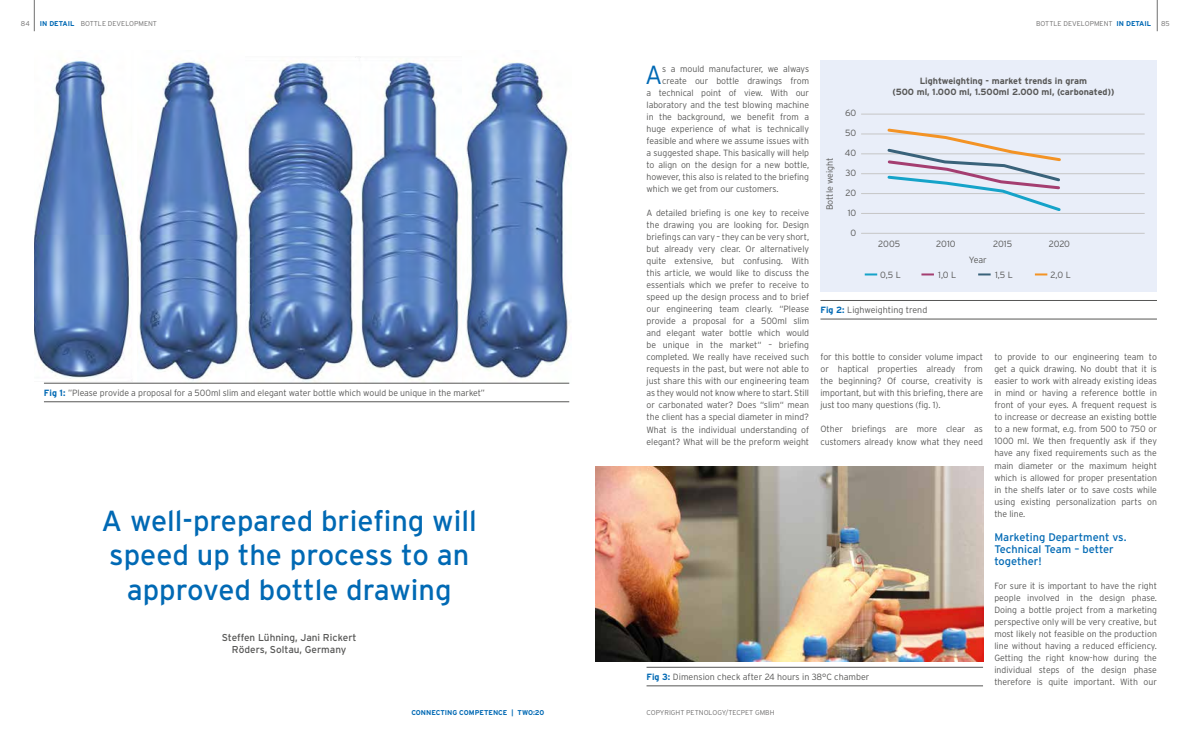
<style>
.page{position:relative;width:1191px;height:738px;background:#fff}
.page>*{position:absolute;margin:0;border:0;box-sizing:border-box;transform-origin:0 0}
.t1{font:29px/34.8px "Interstate";color:#0069b4;text-align:center}
.t2{font:300 26.1px "Interstate";color:#0069b4}
.t3{font:11px/12px "Interstate";color:#0069b4}
.t4{font:10px/12px "Interstate";color:#575756;text-align:center}
.t5{font:300 9px/12px "Interstate";letter-spacing:-.005em;color:#575756;text-align:justify}
.t6{font:700 9px/10.8px "Interstate";color:#575756;text-align:center}
.t7{font:300 7px "Interstate";color:#706f6f}
.t8{font:700 7px "Interstate";color:#0069b4}
.s1{font-weight:700;color:#0069b4}
</style>
<div class="page">
<hr style="left:1157px;top:0;width:1px;height:31px;background:#706f6f">
<hr style="left:34px;top:0;width:1px;height:31px;background:#706f6f">
<div style="left:820px;top:60px;width:337px;height:231px;background:#e9eef9"></div>
<hr style="left:820px;top:300px;width:337px;height:1px;background:#575756">
<hr style="left:820px;top:318px;width:337px;height:1px;background:#575756">
<hr style="left:861px;top:233px;width:283px;height:1px;background:#c6c6c6">
<hr style="left:861px;top:213px;width:283px;height:1px;background:#c6c6c6">
<hr style="left:861px;top:193px;width:283px;height:1px;background:#c6c6c6">
<hr style="left:861px;top:173px;width:283px;height:1px;background:#c6c6c6">
<hr style="left:861px;top:153px;width:283px;height:1px;background:#c6c6c6">
<hr style="left:861px;top:134px;width:283px;height:1px;background:#c6c6c6">
<hr style="left:861px;top:114px;width:283px;height:1px;background:#c6c6c6">
<svg style="left:885px;top:128px;width:178px;height:83px"></svg>
<svg style="left:864px;top:273px;width:13px;height:2px"></svg>
<svg style="left:921px;top:273px;width:13px;height:2px"></svg>
<svg style="left:978px;top:273px;width:12px;height:2px"></svg>
<svg style="left:1035px;top:273px;width:12px;height:2px"></svg>
<img style="left:595px;top:466px;width:388px;height:194px">
<hr style="left:646px;top:666px;width:337px;height:1px;background:#575756">
<hr style="left:646px;top:685px;width:337px;height:1px;background:#575756">
<img style="left:360px;top:57px;width:210px;height:326px">
<img style="left:246px;top:56px;width:113px;height:326px">
<img style="left:140px;top:60px;width:99px;height:321px">
<img style="left:34px;top:60px;width:106px;height:321px">
<hr style="left:44px;top:382px;width:525px;height:1px;background:#575756">
<hr style="left:44px;top:401px;width:525px;height:1px;background:#575756">
<p class="t7" style="left:21px;top:20px;width:10px">84</p>
<p class="t7" style="left:40px;top:20px;width:119px"><span class="s1">IN DETAIL</span> BOTTLE DEVELOPMENT</p>
<p class="t7" style="left:1036px;top:20px;width:117px">BOTTLE DEVELOPMENT <span class="s1">IN DETAIL</span></p>
<p class="t7" style="left:1161px;top:20px;width:10px">85</p>
<p class="t5" style="left:44px;top:386px;width:442px"><span class="s1">Fig 1:</span> ”Please provide a proposal for a 500ml slim and elegant water bottle which would be unique in the market”</p>
<h1 class="t1" style="left:102px;top:502px;width:377px">A well-prepared briefing will speed up the process to an approved bottle drawing</h1>
<p class="t4" style="left:222px;top:631px;width:136px">Steffen Lühning, Jani Rickert<br>Röders, Soltau, Germany</p>
<h2 class="t2" style="left:645px;top:59px;width:19px">A</h2>
<p class="t5" style="left:662px;top:63px;width:148px">s a mould manufacturer, we always</p>
<p class="t5" style="left:662px;top:75px;width:148px">create our bottle drawings from</p>
<p class="t5" style="left:646px;top:87px;width:164px">a technical point of view. With our</p>
<p class="t5" style="left:646px;top:99px;width:164px">laboratory and the test blowing machine</p>
<p class="t5" style="left:646px;top:111px;width:164px">in the background, we benefit from a</p>
<p class="t5" style="left:646px;top:123px;width:164px">huge experience of what is technically</p>
<p class="t5" style="left:646px;top:135px;width:164px">feasible and where we assume issues with</p>
<p class="t5" style="left:646px;top:147px;width:164px">a suggested shape. This basically will help</p>
<p class="t5" style="left:646px;top:159px;width:164px">to align on the design for a new bottle,</p>
<p class="t5" style="left:646px;top:171px;width:164px">however, this also is related to the briefing</p>
<p class="t5" style="left:646px;top:183px;width:134px">which we get from our customers.</p>
<p class="t5" style="left:646px;top:207px;width:164px">A detailed briefing is one key to receive the drawing you are looking for. Design briefings can vary – they can be very short, but already very clear. Or alternatively quite extensive, but confusing. With this article, we would like to discuss the essentials which we prefer to receive to speed up the design process and to brief our engineering team clearly. “Please provide a proposal for a 500ml slim and elegant water bottle which would be unique in the market“ – briefing completed. We really have received such requests in the past, but were not able to just share this with our engineering team as they would not know where to start. Still or carbonated water? Does “slim“ mean the client has a special diameter in mind?<br>What is the individual understanding of elegant? What will be the preform weight</p>
<p class="t6" style="left:892px;top:75px;width:223px">Lightweighting - market trends in gram<br>(500 ml, 1.000 ml, 1.500ml 2.000 ml, (carbonated))</p>
<p class="t5" style="left:845px;top:107px;width:13px">60</p>
<p class="t5" style="left:845px;top:127px;width:13px">50</p>
<p class="t5" style="left:845px;top:147px;width:13px">40</p>
<p class="t5" style="left:823px;top:210px;width:55px;rotate:-90deg">Bottle weight</p>
<p class="t5" style="left:845px;top:167px;width:12px">30</p>
<p class="t5" style="left:845px;top:186px;width:12px">20</p>
<p class="t5" style="left:847px;top:206px;width:10px">10</p>
<p class="t5" style="left:850px;top:226px;width:7px">0</p>
<p class="t5" style="left:878px;top:238px;width:23px">2005</p>
<p class="t5" style="left:936px;top:238px;width:21px">2010</p>
<p class="t5" style="left:993px;top:238px;width:20px">2015</p>
<p class="t5" style="left:1048px;top:238px;width:23px">2020</p>
<p class="t5" style="left:968px;top:253px;width:20px">Year</p>
<p class="t5" style="left:880px;top:268px;width:22px">0,5 L</p>
<p class="t5" style="left:938px;top:268px;width:20px">1,0 L</p>
<p class="t5" style="left:995px;top:268px;width:19px">1,5 L</p>
<p class="t5" style="left:1050px;top:268px;width:22px">2,0 L</p>
<p class="t5" style="left:820px;top:304px;width:108px"><span class="s1">Fig 2:</span> Lighweighting trend</p>
<p class="t5" style="left:994px;top:351px;width:164px">to provide to our engineering team to get a quick drawing. No doubt that it is easier to work with already existing ideas in mind or having a reference bottle in front of your eyes. A frequent request is to increase or decrease an existing bottle to a new format, e.g. from 500 to 750 or 1000 ml. We then frequently ask if they have any fixed requirements such as the main diameter or the maximum height which is allowed for proper presentation in the shelfs later or to save costs while using existing personalization parts on the line.</p>
<p class="t3" style="left:994px;top:530px;width:134px">Marketing Department vs.<br>Technical Team – better together!</p>
<p class="t5" style="left:994px;top:579px;width:164px">For sure it is important to have the right people involved in the design phase.<br>Doing a bottle project from a marketing perspective only will be very creative, but most likely not feasible on the production line without having a reduced efficiency.<br>Getting the right know-how during the individual steps of the design phase therefore is quite important. With our</p>
<p class="t5" style="left:820px;top:351px;width:164px">for this bottle to consider volume impact or haptical properties already from the beginning? Of course, creativity is important, but with this briefing, there are just too many questions (fig. 1).</p>
<p class="t5" style="left:820px;top:423px;width:164px">Other briefings are more clear as customers already know what they need</p>
<p class="t5" style="left:646px;top:670px;width:224px"><span class="s1">Fig 3:</span> Dimension check after 24 hours in 38°C chamber</p>
<p class="t8" style="left:411px;top:708px;width:134px">CONNECTING COMPETENCE | TWO:20</p>
<p class="t7" style="left:646px;top:708px;width:129px">COPYRIGHT PETNOLOGY/TECPET GMBH</p>
</div>
